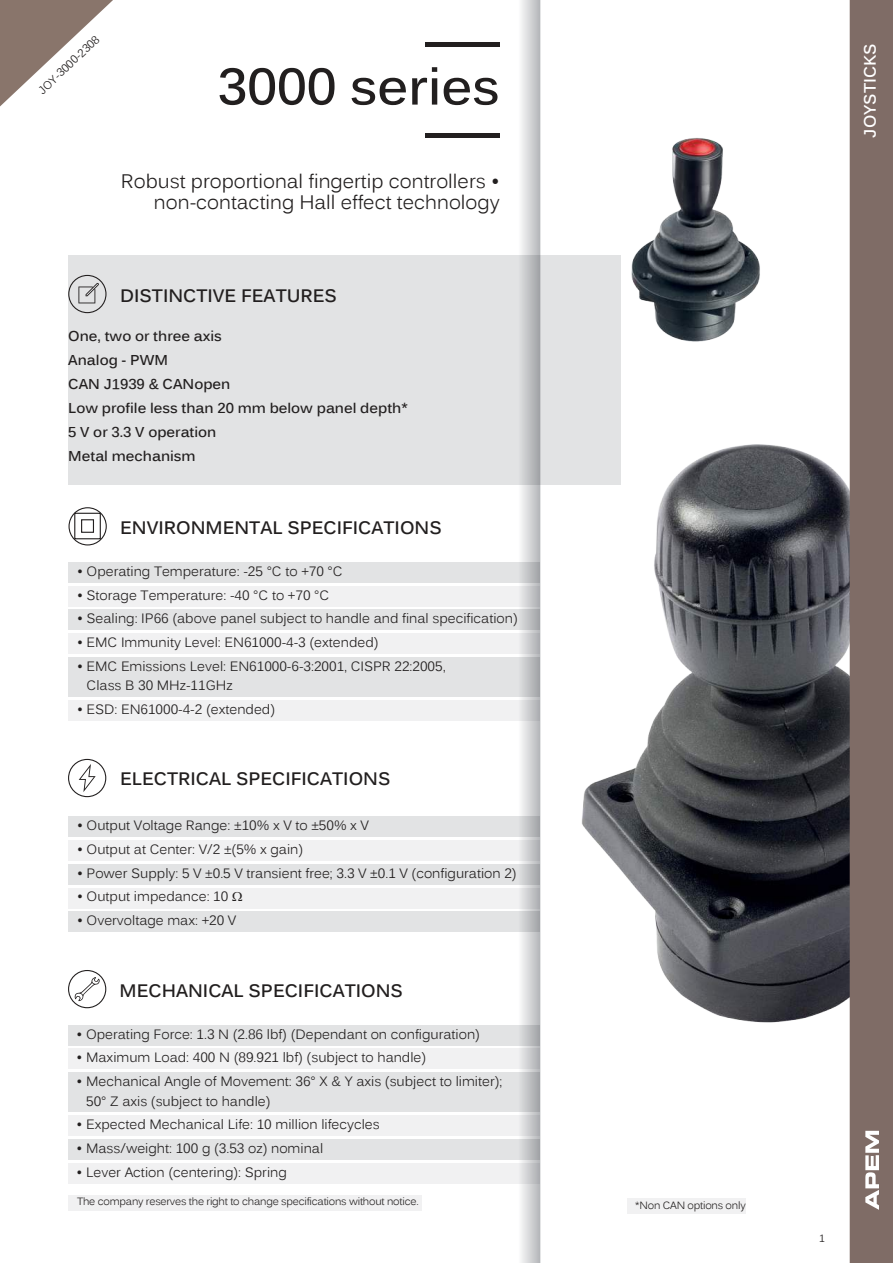
<style>
.page{position:relative;width:893px;height:1263px;background:#fff}
.page>*{position:absolute;margin:0;border:0;box-sizing:border-box;transform-origin:0 0}
.t1{font:700 51px "Kalinga";color:#221f1f}
.t2{font:19.5px/21px "Kalinga";color:#221f1f;text-align:right}
.t3{font:700 18px "Kalinga";color:#221f1f}
.t4{font:700 16.5px "Kalinga";color:#fff}
.t5{font:700 14.25px/24px "Kalinga";color:#221f1f}
.t6{font:13.5px/19.5px "Kalinga";color:#221f1f}
.t7{font:11.25px "Kalinga";color:#221f1f}
.t8{font:10.5px "Kalinga";letter-spacing:-.02em;color:#221f1f}
</style>
<div class="page">
<div style="left:68px;top:1025px;width:472px;height:20px;background:#e2e3e4"></div>
<div style="left:68px;top:1049px;width:472px;height:20px;background:#f1f1f2"></div>
<div style="left:68px;top:1073px;width:472px;height:39px;background:#e2e3e4"></div>
<div style="left:68px;top:1116px;width:472px;height:20px;background:#f1f1f2"></div>
<div style="left:68px;top:1140px;width:472px;height:20px;background:#e2e3e4"></div>
<div style="left:68px;top:1163px;width:472px;height:20px;background:#f1f1f2"></div>
<svg style="left:68px;top:970px;width:38px;height:38px"></svg>
<div style="left:69px;top:817px;width:471px;height:20px;background:#e2e3e4"></div>
<div style="left:69px;top:840px;width:471px;height:20px;background:#f1f1f2"></div>
<div style="left:69px;top:864px;width:471px;height:20px;background:#e2e3e4"></div>
<div style="left:69px;top:888px;width:471px;height:20px;background:#f1f1f2"></div>
<div style="left:69px;top:912px;width:471px;height:20px;background:#e2e3e4"></div>
<svg style="left:68px;top:759px;width:38px;height:38px"></svg>
<div style="left:68px;top:255px;width:553px;height:230px;background:#e2e3e4"></div>
<svg style="left:68px;top:275px;width:39px;height:38px"></svg>
<div style="left:69px;top:562px;width:471px;height:20px;background:#e2e3e4"></div>
<div style="left:69px;top:586px;width:471px;height:20px;background:#f1f1f2"></div>
<div style="left:69px;top:610px;width:471px;height:20px;background:#e2e3e4"></div>
<div style="left:69px;top:634px;width:471px;height:20px;background:#f1f1f2"></div>
<div style="left:69px;top:657px;width:471px;height:40px;background:#e2e3e4"></div>
<div style="left:69px;top:701px;width:471px;height:20px;background:#f1f1f2"></div>
<svg style="left:69px;top:507px;width:38px;height:38px"></svg>
<div style="left:74px;top:513px;width:27px;height:26px;border:1px solid #221f1f"></div>
<div style="left:81px;top:519px;width:13px;height:14px;border:1px solid #221f1f"></div>
<hr style="left:426px;top:134px;width:74px;height:4px;background:#221f1f">
<hr style="left:426px;top:43px;width:74px;height:4px;background:#221f1f">
<img style="left:631px;top:138px;width:129px;height:204px">
<img style="left:581px;top:431px;width:269px;height:604px">
<div style="left:69px;top:1195px;width:353px;height:15px;background:#f1f1f2"></div>
<div style="left:627px;top:1198px;width:119px;height:16px;background:#f1f1f2"></div>
<div style="left:850px;top:0;width:43px;height:1263px;background:#7f6c66"></div>
<svg style="left:0;top:0;width:113px;height:106px"></svg>
<svg style="left:865px;top:1131px;width:14px;height:79px"></svg>
<p class="t7" style="left:37px;top:89px;width:81px;rotate:-44deg">JOY-3000-2308</p>
<h1 class="t1" style="left:218px;top:67px;width:283px">3000 series</h1>
<h2 class="t2" style="left:121px;top:173px;width:380px">Robust proportional fingertip controllers • non-contacting Hall effect technology</h2>
<h3 class="t3" style="left:120px;top:288px;width:218px">DISTINCTIVE FEATURES</h3>
<p class="t5" style="left:68px;top:325px;width:341px">One, two or three axis<br>Analog - PWM<br>CAN J1939 &amp; CANopen<br>Low profile less than 20 mm below panel depth*<br>5 V or 3.3 V operation<br>Metal mechanism</p>
<h3 class="t3" style="left:120px;top:521px;width:323px">ENVIRONMENTAL SPECIFICATIONS</h3>
<p class="t6" style="left:77px;top:563px;width:267px">• Operating Temperature: -25 °C to +70 °C</p>
<p class="t6" style="left:77px;top:586px;width:254px">• Storage Temperature: -40 °C to +70 °C</p>
<p class="t6" style="left:77px;top:610px;width:442px">• Sealing: IP66 (above panel subject to handle and final specification)</p>
<p class="t6" style="left:77px;top:634px;width:303px">• EMC Immunity Level: EN61000-4-3 (extended)</p>
<p class="t6" style="left:87px;top:658px;width:361px;text-indent:-10px">• EMC Emissions Level: EN61000-6-3:2001, CISPR 22:2005,<br>Class B 30 MHz-11GHz</p>
<p class="t6" style="left:77px;top:701px;width:200px">• ESD: EN61000-4-2 (extended)</p>
<h3 class="t3" style="left:120px;top:772px;width:272px">ELECTRICAL SPECIFICATIONS</h3>
<p class="t6" style="left:77px;top:817px;width:294px">• Output Voltage Range: ±10% x V to ±50% x V</p>
<p class="t6" style="left:77px;top:841px;width:228px">• Output at Center: V/2 ±(5% x gain)</p>
<p class="t6" style="left:77px;top:864px;width:441px">• Power Supply: 5 V ±0.5 V transient free; 3.3 V ±0.1 V (configuration 2)</p>
<p class="t6" style="left:77px;top:888px;width:153px">• Output impedance: 10</p>
<p class="t6" style="left:77px;top:912px;width:161px">• Overvoltage max: +20 V</p>
<h3 class="t3" style="left:120px;top:984px;width:285px">MECHANICAL SPECIFICATIONS</h3>
<p class="t6" style="left:77px;top:1025px;width:405px">• Operating Force: 1.3 N (2.86 lbf) (Dependant on configuration)</p>
<p class="t6" style="left:77px;top:1049px;width:351px">• Maximum Load: 400 N (89.921 lbf) (subject to handle)</p>
<p class="t6" style="left:86px;top:1073px;width:418px;text-indent:-10px">• Mechanical Angle of Movement: 36° X &amp; Y axis (subject to limiter);<br>50° Z axis (subject to handle)</p>
<p class="t6" style="left:77px;top:1116px;width:305px">• Expected Mechanical Life: 10 million lifecycles</p>
<p class="t6" style="left:77px;top:1140px;width:248px">• Mass/weight: 100 g (3.53 oz) nominal</p>
<p class="t6" style="left:77px;top:1164px;width:212px">• Lever Action (centering): Spring</p>
<p class="t8" style="left:77px;top:1198px;width:343px">The company reserves the right to change specifications without notice.</p>
<p class="t8" style="left:635px;top:1201px;width:112px">*Non CAN options only</p>
<p class="t4" style="left:860px;top:138px;width:96px;rotate:-90deg">JOYSTICKS</p>
<p class="t8" style="left:819px;top:1234px;width:7px">1</p>
</div>
